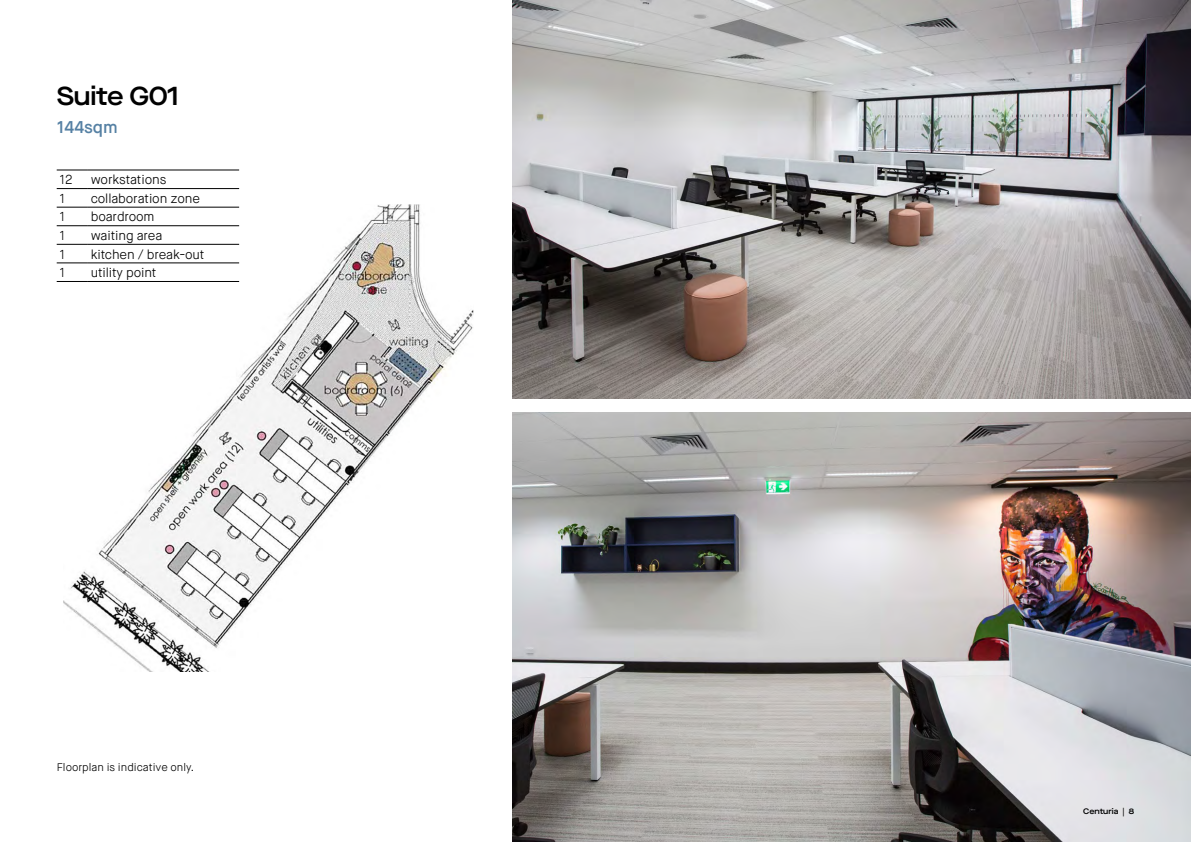
<style>
.page{position:relative;width:1191px;height:842px;background:#fff}
.page>*{position:absolute;margin:0;border:0;box-sizing:border-box;transform-origin:0 0}
.t1{font:600 26px "Maison Neue Extended";letter-spacing:-.01em;color:#000}
.t2{font:600 17px "Maison Neue";letter-spacing:-.01em;color:#5681a4}
.t3{font:300 13px "Maison Neue";letter-spacing:-.01em;color:#000}
.t4{font:300 11px "Maison Neue";color:#000}
.t5{font:600 8px "Maison Neue Extended";color:#000}
</style>
<div class="page">
<img style="left:64px;top:204px;width:410px;height:467px">
<img style="left:513px;top:412px;width:678px;height:430px">
<img style="left:513px;top:0;width:678px;height:398px">
<hr style="left:57px;top:170px;width:31px;height:1px;background:#000">
<hr style="left:88px;top:170px;width:151px;height:1px;background:#000">
<hr style="left:57px;top:188px;width:31px;height:1px;background:#000">
<hr style="left:88px;top:188px;width:151px;height:1px;background:#000">
<hr style="left:57px;top:207px;width:31px;height:1px;background:#000">
<hr style="left:88px;top:207px;width:151px;height:1px;background:#000">
<hr style="left:57px;top:226px;width:31px;height:1px;background:#000">
<hr style="left:88px;top:226px;width:151px;height:1px;background:#000">
<hr style="left:57px;top:244px;width:31px;height:1px;background:#000">
<hr style="left:88px;top:244px;width:151px;height:1px;background:#000">
<hr style="left:57px;top:263px;width:31px;height:1px;background:#000">
<hr style="left:88px;top:263px;width:151px;height:1px;background:#000">
<hr style="left:57px;top:281px;width:31px;height:1px;background:#000">
<hr style="left:88px;top:281px;width:151px;height:1px;background:#000">
<h1 class="t1" style="left:57px;top:78px;width:124px">Suite G01</h1>
<h2 class="t2" style="left:57px;top:116px;width:62px">144sqm</h2>
<p class="t3" style="left:60px;top:172px;width:15px">12</p>
<p class="t3" style="left:91px;top:172px;width:77px">workstations</p>
<p class="t3" style="left:60px;top:190px;width:7px">1</p>
<p class="t3" style="left:91px;top:190px;width:111px">collaboration zone</p>
<p class="t3" style="left:60px;top:209px;width:7px">1</p>
<p class="t3" style="left:91px;top:209px;width:65px">boardroom</p>
<p class="t3" style="left:60px;top:227px;width:7px">1</p>
<p class="t3" style="left:91px;top:227px;width:73px">waiting area</p>
<p class="t3" style="left:60px;top:246px;width:7px">1</p>
<p class="t3" style="left:91px;top:246px;width:115px">kitchen / break-out</p>
<p class="t3" style="left:60px;top:265px;width:7px">1</p>
<p class="t3" style="left:91px;top:265px;width:67px">utility point</p>
<p class="t4" style="left:57px;top:760px;width:139px">Floorplan is indicative only.</p>
<p class="t5" style="left:1083px;top:806px;width:52px">Centuria | 8</p>
</div>
